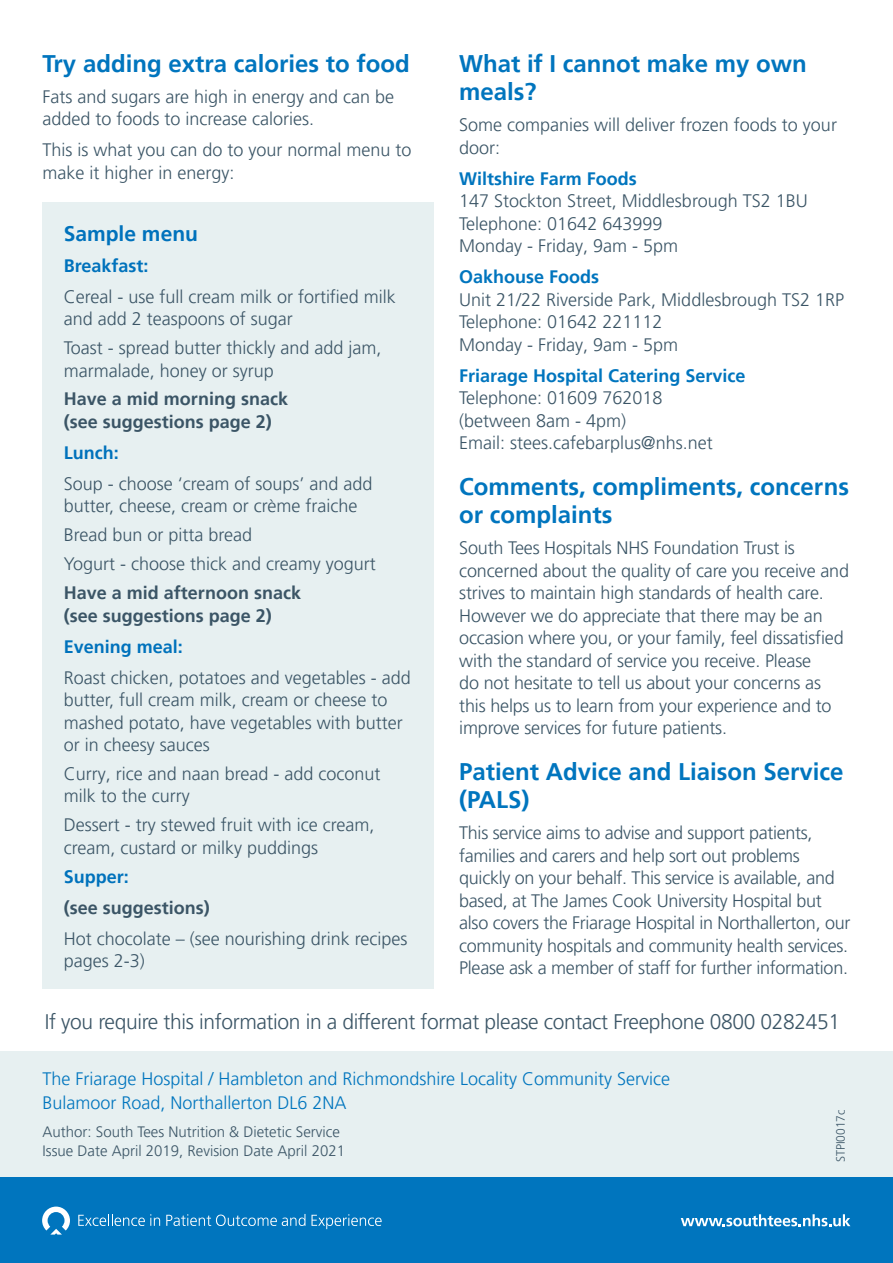
<style>
.page{position:relative;width:893px;height:1263px;background:#fff}
.page>*{position:absolute;margin:0;border:0;box-sizing:border-box;transform-origin:0 0}
.t1{font:700 24px/28.5px "Frutiger LT Pro";color:#0075be}
.t2{font:300 21px "Frutiger LT Pro";letter-spacing:-.015em;color:#3b5566}
.t3{font:700 21px "Frutiger LT Pro";color:#0072bc}
.t4{font:300 18px/22.5px "Frutiger LT Pro";color:#3b5566}
.t5{font:300 18px/24px "Frutiger LT Pro";color:#0075be}
.t6{font:700 18px/22.5px "Frutiger LT Pro";color:#3b5566}
.t7{font:700 18px "Frutiger LT Pro";color:#0075be}
.t8{font:700 18px "Frutiger LT Pro";color:#0072bc}
.t9{font:300 15px/19.5px "Frutiger LT Pro";color:#3b5566}
.t10{font:300 12px "Frutiger LT Pro";color:#3b5566}
</style>
<div class="page">
<div style="left:43px;top:202px;width:391px;height:787px;background:#e7f0f1"></div>
<div style="left:0;top:1051px;width:893px;height:127px;background:#e7f0f1"></div>
<div style="left:0;top:1178px;width:893px;height:85px;background:#0075be"></div>
<svg style="left:78px;top:1214px;width:82px;height:12px"></svg>
<svg style="left:166px;top:1214px;width:139px;height:12px"></svg>
<svg style="left:311px;top:1214px;width:71px;height:15px"></svg>
<svg style="left:681px;top:1214px;width:169px;height:12px"></svg>
<svg style="left:42px;top:1206px;width:28px;height:28px"></svg>
<h1 class="t1" style="left:43px;top:49px;width:369px">Try adding extra calories to food</h1>
<p class="t4" style="left:43px;top:85px;width:353px">Fats and sugars are high in energy and can be added to foods to increase calories.</p>
<p class="t4" style="left:43px;top:139px;width:371px">This is what you can do to your normal menu to make it higher in energy:</p>
<h1 class="t1" style="left:459px;top:49px;width:349px">What if I cannot make my own meals?</h1>
<p class="t4" style="left:459px;top:114px;width:379px">Some companies will deliver frozen foods to your door:</p>
<p class="t7" style="left:459px;top:168px;width:179px">Wiltshire Farm Foods</p>
<p class="t4" style="left:459px;top:190px;width:350px">147 Stockton Street, Middlesbrough TS2 1BU<br>Telephone: 01642 643999<br>Monday - Friday, 9am - 5pm</p>
<p class="t7" style="left:459px;top:266px;width:142px">Oakhouse Foods</p>
<p class="t4" style="left:459px;top:288px;width:386px">Unit 21/22 Riverside Park, Middlesbrough TS2 1RP<br>Telephone: 01642 221112<br>Monday - Friday, 9am - 5pm</p>
<p class="t7" style="left:459px;top:365px;width:288px">Friarage Hospital Catering Service</p>
<p class="t4" style="left:459px;top:387px;width:255px">Telephone: 01609 762018 (between 8am - 4pm)<br>Email: stees.cafebarplus@nhs.net</p>
<h1 class="t1" style="left:459px;top:472px;width:391px">Comments, compliments, concerns or complaints</h1>
<p class="t4" style="left:459px;top:537px;width:391px">South Tees Hospitals NHS Foundation Trust is concerned about the quality of care you receive and strives to maintain high standards of health care.<br>However we do appreciate that there may be an occasion where you, or your family, feel dissatisfied with the standard of service you receive. Please<br>do not hesitate to tell us about your concerns as this helps us to learn from your experience and to improve services for future patients.</p>
<h1 class="t1" style="left:459px;top:757px;width:386px">Patient Advice and Liaison Service (PALS)</h1>
<p class="t4" style="left:459px;top:822px;width:393px">This service aims to advise and support patients, families and carers and help sort out problems quickly on your behalf. This service is available, and based, at The James Cook University Hospital but also covers the Friarage Hospital in Northallerton, our community hospitals and community health services.<br>Please ask a member of staff for further information.</p>
<p class="t2" style="left:45px;top:1010px;width:797px">If you require this information in a different format please contact Freephone 0800 0282451</p>
<p class="t3" style="left:64px;top:221px;width:136px">Sample menu</p>
<p class="t8" style="left:64px;top:255px;width:86px">Breakfast:</p>
<p class="t4" style="left:64px;top:285px;width:334px">Cereal - use full cream milk or fortified milk and add 2 teaspoons of sugar</p>
<p class="t4" style="left:64px;top:337px;width:319px">Toast - spread butter thickly and add jam, marmalade, honey or syrup</p>
<p class="t6" style="left:64px;top:388px;width:226px">Have a mid morning snack (see suggestions page 2)</p>
<p class="t8" style="left:64px;top:442px;width:56px">Lunch:</p>
<p class="t4" style="left:64px;top:472px;width:310px">Soup - choose ‘cream of soups’ and add butter, cheese, cream or crème fraiche</p>
<p class="t4" style="left:64px;top:521px;width:314px;line-height:28.8px">Bread bun or pitta bread<br>Yogurt - choose thick and creamy yogurt</p>
<p class="t6" style="left:64px;top:581px;width:239px">Have a mid afternoon snack (see suggestions page 2)</p>
<p class="t8" style="left:64px;top:635px;width:121px">Evening meal:</p>
<p class="t4" style="left:64px;top:666px;width:349px">Roast chicken, potatoes and vegetables - add butter, full cream milk, cream or cheese to mashed potato, have vegetables with butter or in cheesy sauces</p>
<p class="t4" style="left:64px;top:762px;width:318px">Curry, rice and naan bread - add coconut milk to the curry</p>
<p class="t4" style="left:64px;top:814px;width:312px">Dessert - try stewed fruit with ice cream, cream, custard or milky puddings</p>
<p class="t8" style="left:64px;top:866px;width:67px">Supper:</p>
<p class="t6" style="left:64px;top:896px;width:147px">(see suggestions)</p>
<p class="t4" style="left:64px;top:927px;width:345px">Hot chocolate – (see nourishing drink recipes pages 2-3)</p>
<p class="t5" style="left:43px;top:1066px;width:629px">The Friarage Hospital / Hambleton and Richmondshire Locality Community Service<br>Bulamoor Road, Northallerton DL6 2NA</p>
<p class="t9" style="left:43px;top:1122px;width:304px">Author: South Tees Nutrition &amp; Dietetic Service<br>Issue Date April 2019, Revision Date April 2021</p>
<p class="t10" style="left:834px;top:1162px;width:54px;rotate:-90deg">STPI0017c</p>
</div>
